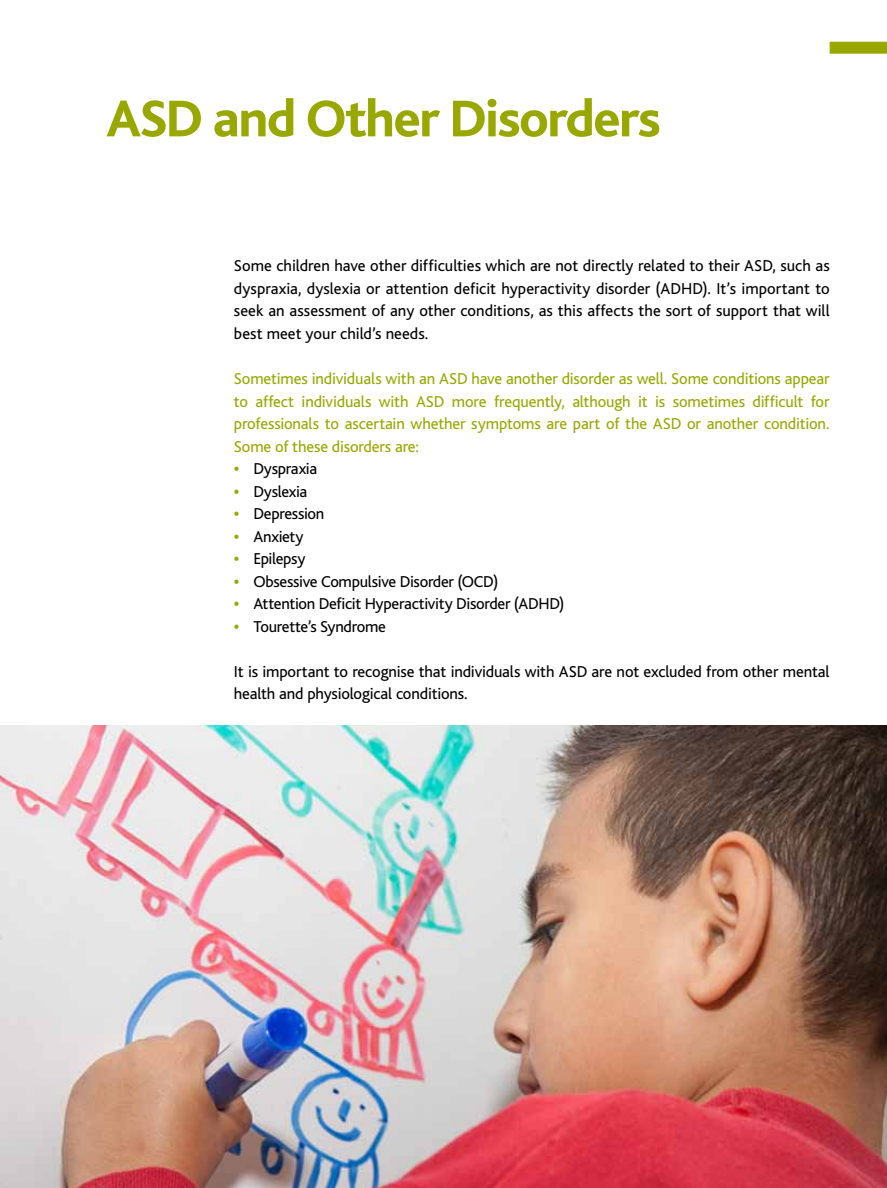
<style>
.page{position:relative;width:887px;height:1188px;background:#fff}
.page>*{position:absolute;margin:0;border:0;box-sizing:border-box;transform-origin:0 0}
.t1{font:800 54px "Bliss";letter-spacing:-.025em;color:#98a800}
.t2{font:16.5px/22.5px "Bliss";letter-spacing:-.015em;color:#000;text-align:justify}
.t3{font:16.5px/22.5px "Bliss";letter-spacing:-.01em;color:#98a800;text-align:justify}
.s1{font-weight:800;color:#98a800}
</style>
<div class="page">
<div style="left:829px;top:42px;width:57px;height:12px;background:#98a800"></div>
<img style="left:0;top:725px;width:886px;height:462px">
<h1 class="t1" style="left:106px;top:91px;width:556px">ASD and Other Disorders</h1>
<p class="t2" style="left:234px;top:255px;width:597px">Some children have other difficulties which are not directly related to their ASD, such as dyspraxia, dyslexia or attention deficit hyperactivity disorder (ADHD). It’s important to seek an assessment of any other conditions, as this affects the sort of support that will best meet your child’s needs.</p>
<p class="t3" style="left:234px;top:367px;width:597px">Sometimes individuals with an ASD have another disorder as well. Some conditions appear to affect individuals with ASD more frequently, although it is sometimes difficult for professionals to ascertain whether symptoms are part of the ASD or another condition.<br>Some of these disorders are:</p>
<p class="t2" style="left:234px;top:457px;width:85px"><span class="s1">•</span> Dyspraxia</p>
<p class="t2" style="left:234px;top:480px;width:75px"><span class="s1">•</span> Dyslexia</p>
<p class="t2" style="left:234px;top:502px;width:92px"><span class="s1">•</span> Depression</p>
<p class="t2" style="left:234px;top:525px;width:71px"><span class="s1">•</span> Anxiety</p>
<p class="t2" style="left:234px;top:548px;width:73px"><span class="s1">•</span> Epilepsy</p>
<p class="t2" style="left:234px;top:570px;width:266px"><span class="s1">•</span> Obsessive Compulsive Disorder (OCD)</p>
<p class="t2" style="left:234px;top:593px;width:332px"><span class="s1">•</span> Attention Deficit Hyperactivity Disorder (ADHD)</p>
<p class="t2" style="left:234px;top:615px;width:153px"><span class="s1">•</span> Tourette’s Syndrome</p>
<p class="t2" style="left:234px;top:660px;width:597px">It is important to recognise that individuals with ASD are not excluded from other mental health and physiological conditions.</p>
</div>
